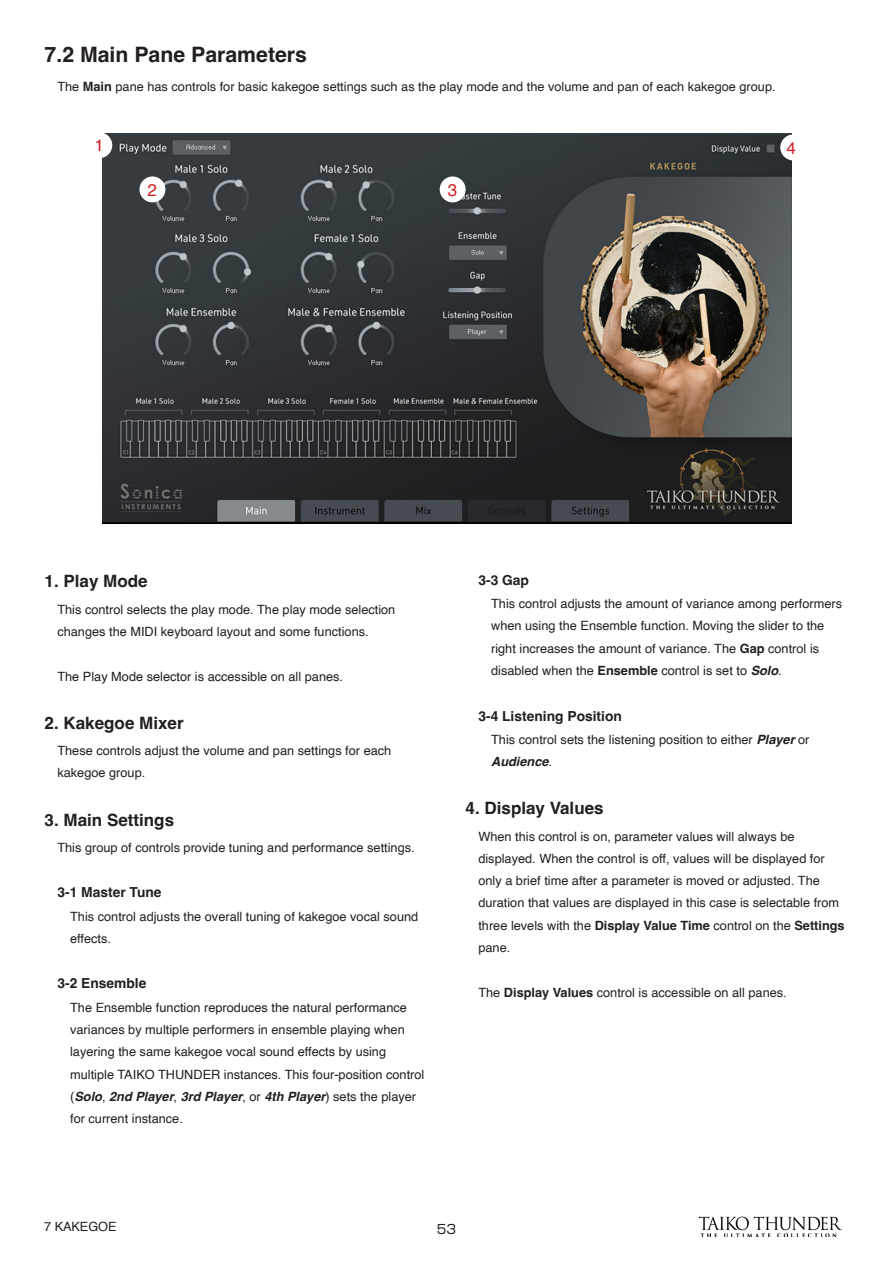
<style>
.page{position:relative;width:893px;height:1263px;background:#fff}
.page>*{position:absolute;margin:0;border:0;box-sizing:border-box;transform-origin:0 0}
.英語_-_大見出し{font:700 21.3px "Helvetica";color:#231f20}
.英語_-_中見出し{font:700 16.95px "Helvetica";color:#231f20}
.英語_-_大見出し-2{font:16.95px "Helvetica";color:#d1232a}
.英語_-_小見出し{font:700 13.8px "Helvetica";color:#231f20}
.英語本文{font:12.75px/22.4px "Helvetica";color:#231f20}
.t1{font:12.75px "Shin Go Pro";color:#231f20}
.s1{font-weight:700}
.s2{font-weight:700;font-style:italic}
</style>
<div class="page">
<img style="left:698px;top:1216px;width:144px;height:21px">
<img style="left:103px;top:134px;width:688px;height:390px">
<div style="left:139px;top:176px;width:26px;height:26px;background:#fff;border-radius:50%"></div>
<div style="left:440px;top:176px;width:26px;height:26px;background:#fff;border-radius:50%"></div>
<div style="left:780px;top:134px;width:26px;height:26px;background:#fff;border-radius:50%"></div>
<div style="left:86px;top:132px;width:26px;height:26px;background:#fff;border-radius:50%"></div>
<p class="英語_-_大見出し" style="left:45px;top:41px;width:264px">7.2 Main Pane Parameters</p>
<p class="英語本文" style="left:57px;top:75px;width:720px">The <span class="s1">Main</span> pane has controls for basic kakegoe settings such as the play mode and the volume and pan of each kakegoe group.</p>
<p class="英語_-_大見出し-2" style="left:94px;top:132px;width:11px">1</p>
<p class="英語_-_大見出し-2" style="left:148px;top:177px;width:11px">2</p>
<p class="英語_-_大見出し-2" style="left:448px;top:177px;width:11px">3</p>
<p class="英語_-_大見出し-2" style="left:786px;top:135px;width:11px">4</p>
<p class="英語_-_中見出し" style="left:45px;top:571px;width:105px">1. Play Mode</p>
<p class="英語本文" style="left:57px;top:598px;width:339px">This control selects the play mode. The play mode selection changes the MIDI keyboard layout and some functions.</p>
<p class="英語本文" style="left:57px;top:665px;width:287px">The Play Mode selector is accessible on all panes.</p>
<p class="英語_-_中見出し" style="left:45px;top:712px;width:140px">2. Kakegoe Mixer</p>
<p class="英語本文" style="left:57px;top:740px;width:335px">These controls adjust the volume and pan settings for each kakegoe group.</p>
<p class="英語_-_中見出し" style="left:45px;top:809px;width:131px">3. Main Settings</p>
<p class="英語本文" style="left:57px;top:836px;width:359px">This group of controls provide tuning and performance settings.</p>
<p class="英語_-_小見出し" style="left:57px;top:884px;width:106px">3-1 Master Tune</p>
<p class="英語本文" style="left:70px;top:905px;width:350px">This control adjusts the overall tuning of kakegoe vocal sound effects.</p>
<p class="英語_-_小見出し" style="left:57px;top:975px;width:91px">3-2 Ensemble</p>
<p class="英語本文" style="left:70px;top:996px;width:356px">The Ensemble function reproduces the natural performance variances by multiple performers in ensemble playing when layering the same kakegoe vocal sound effects by using multiple TAIKO THUNDER instances. This four-position control (<span class="s2">Solo 2</span>, <span class="s2">nd Player 3</span>, <span class="s2">rd Player</span>, or <span class="s2">4th Player</span>) sets the player for current instance.</p>
<p class="英語_-_小見出し" style="left:478px;top:571px;width:52px">3-3 Gap</p>
<p class="英語本文" style="left:491px;top:593px;width:352px">This control adjusts the amount of variance among performers when using the Ensemble function. Moving the slider to the right increases the amount of variance. The <span class="s1">Gap</span> control is disabled when the <span class="s1">Ensemble</span> control is set to <span class="s2">Solo</span>.</p>
<p class="英語_-_小見出し" style="left:478px;top:707px;width:145px">3-4 Listening Position</p>
<p class="英語本文" style="left:491px;top:728px;width:320px">This control sets the listening position to either <span class="s2">Player</span> or<br><span class="s2">Audience</span>.</p>
<p class="英語_-_中見出し" style="left:466px;top:798px;width:140px">4. Display Values</p>
<p class="英語本文" style="left:478px;top:825px;width:368px">When this control is on, parameter values will always be displayed. When the control is off, values will be displayed for only a brief time after a parameter is moved or adjusted. The duration that values are displayed in this case is selectable from three levels with the <span class="s1">Display Value Time</span> control on the <span class="s1">Settings </span>pane.</p>
<p class="英語本文" style="left:478px;top:981px;width:310px">The <span class="s1">Display Values</span> control is accessible on all panes.</p>
<p class="英語本文" style="left:44px;top:1215px;width:74px">7 KAKEGOE</p>
<p class="t1" style="left:437px;top:1219px;width:21px">53</p>
</div>
